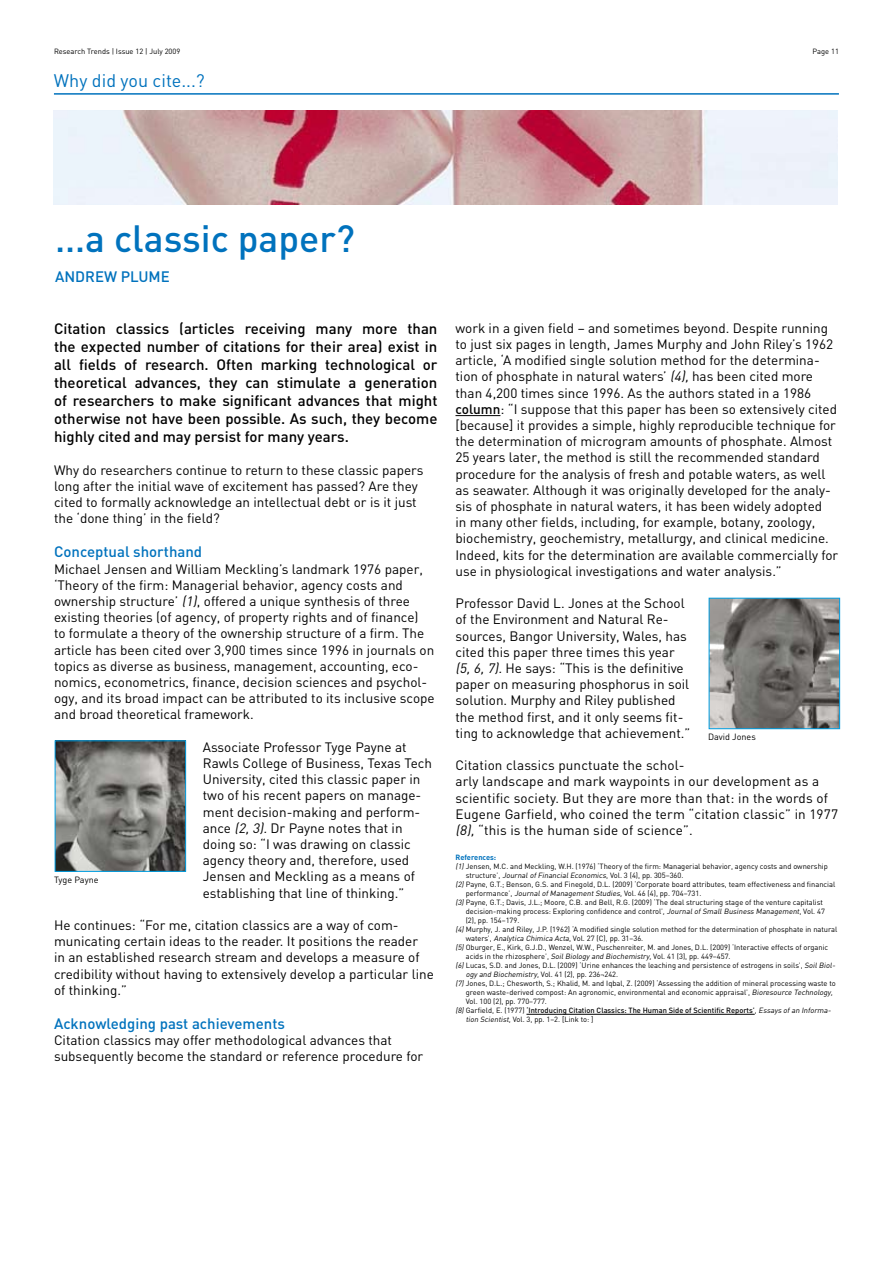
<style>
.page{position:relative;width:893px;height:1263px;background:#fff}
.page>*{position:absolute;margin:0;border:0;box-sizing:border-box;transform-origin:0 0}
.t1{font:500 37.5px "DIN";color:#0072bd}
.t2{font:18px "DIN";color:#0072bd}
.t3{font:500 15px/18px "DIN";color:#000;text-align:justify}
.t4{font:500 15px "DIN";color:#0072bd}
.t5{font:13.5px/16.2px "DIN";color:#000}
.t6{font:9px "DIN";color:#000}
.t7{font:7.5px "DIN";color:#000}
.t8{font:500 7.5px "DIN";color:#000}
.t9{font:700 7.5px "DIN";color:#0072bd}
.s1{font-style:italic}
.s2{font-weight:500}
.s3{font-weight:400;font-style:italic}
.s4{font-weight:400}
</style>
<div class="page">
<hr style="left:455px;top:415px;width:45px;height:1px;background:#000">
<hr style="left:526px;top:1014px;width:229px;height:1px;background:#000">
<hr style="left:54px;top:93px;width:785px;height:2px;background:#0072bd">
<img style="left:54px;top:110px;width:784px;height:95px">
<img style="left:57px;top:743px;width:127px;height:126px">
<img style="left:711px;top:600px;width:127px;height:127px">
<div style="left:709px;top:598px;width:131px;height:131px;border:1px solid #009fe3"></div>
<p class="t7" style="left:54px;top:47px;width:128px">Research Trends | Issue 12 | July 2009</p>
<p class="t7" style="left:813px;top:47px;width:28px">Page 11</p>
<h2 class="t2" style="left:54px;top:69px;width:152px">Why did you cite...?</h2>
<h1 class="t1" style="left:55px;top:215px;width:302px">…a classic paper?</h1>
<p class="t4" style="left:55px;top:267px;width:116px">ANDREW PLUME</p>
<p class="t3" style="left:54px;top:319px;width:385px">Citation classics (articles receiving many more than the expected number of citations for their area) exist in all fields of research. Often marking technological or theoretical advances, they can stimulate a generation of researchers to make significant advances that might otherwise not have been possible. As such, they become highly cited and may persist for many years.</p>
<p class="t5" style="left:54px;top:461px;width:371px">Why do researchers continue to return to these classic papers long after the initial wave of excitement has passed? Are they cited to formally acknowledge an intellectual debt or is it just the ‘done thing’ in the field?</p>
<p class="t4" style="left:54px;top:542px;width:150px">Conceptual shorthand</p>
<p class="t5" style="left:54px;top:560px;width:382px">Michael Jensen and William Meckling’s landmark 1976 paper, ‘Theory of the firm: Managerial behavior, agency costs and ownership structure’ <span class="s1">(1)</span>, offered a unique synthesis of three existing theories (of agency, of property rights and of finance)<br>to formulate a theory of the ownership structure of a firm. The article has been cited over 3,900 times since 1996 in journals on topics as diverse as business, management, accounting, eco&shy;nomics, econometrics, finance, decision sciences and psychol&shy;ogy, and its broad impact can be attributed to its inclusive scope and broad theoretical framework.</p>
<p class="t5" style="left:203px;top:738px;width:231px">Associate Professor Tyge Payne at Rawls College of Business, Texas Tech University, cited this classic paper in two of his recent papers on manage&shy;ment decision-making and perform&shy;ance <span class="s1">(2,3).</span>Dr Payne notes that in doing so: “I was drawing on classic agency theory and, therefore, used Jensen and Meckling as a means of establishing that line of thinking.”</p>
<p class="t5" style="left:54px;top:917px;width:381px">He continues: “For me, citation classics are a way of com&shy;municating certain ideas to the reader. It positions the reader<br>in an established research stream and develops a measure of credibility without having to extensively develop a particular line of thinking.”</p>
<p class="t4" style="left:54px;top:1014px;width:232px">Acknowledging past achievements</p>
<p class="t5" style="left:54px;top:1032px;width:371px">Citation classics may offer methodological advances that subsequently become the standard or reference procedure for</p>
<p class="t6" style="left:54px;top:874px;width:46px">Tyge Payne</p>
<p class="t5" style="left:455px;top:319px;width:384px">work in a given field – and sometimes beyond. Despite running to just six pages in length, James Murphy and John Riley’s 1962 article, ‘A modified single solution method for the determina&shy;tion of phosphate in natural waters’ <span class="s1">(4),</span>has been cited more than 4,200 times since 1996. As the authors stated in a 1986 <span class="s2">column</span>: “I suppose that this paper has been so extensively cited [because] it provides a simple, highly reproducible technique for the determination of microgram amounts of phosphate. Almost 25 years later, the method is still the recommended standard procedure for the analysis of fresh and potable waters, as well as seawater. Although it was originally developed for the analy&shy;sis of phosphate in natural waters, it has been widely adopted<br>in many other fields, including, for example, botany, zoology, biochemistry, geochemistry, metallurgy, and clinical medicine.<br>Indeed, kits for the determination are available commercially for use in physiological investigations and water analysis.”</p>
<p class="t5" style="left:455px;top:595px;width:236px">Professor David L. Jones at the School of the Environment and Natural Re&shy;sources, Bangor University, Wales, has cited this paper three times this year <span class="s1">(5,6,7).</span>He says: “This is the definitive paper on measuring phosphorus in soil solution. Murphy and Riley published the method first, and it only seems fit&shy;ting to acknowledge that achievement.”</p>
<p class="t5" style="left:455px;top:757px;width:384px">Citation classics punctuate the schol-<br>arly landscape and mark waypoints in our development as a scientific society. But they are more than that: in the words of Eugene Garfield, who coined the term “citation classic” in 1977 <span class="s1">(8),</span>“this is the human side of science”.</p>
<p class="t9" style="left:455px;top:852px;width:42px">References:</p>
<p class="t7" style="left:455px;top:862px;width:374px"><span class="s1">(1)</span>Jensen, M.C. and Meckling, W.H. (1976) ‘Theory of the firm: Managerial behavior, agency costs and ownership</p>
<p class="t7" style="left:466px;top:871px;width:219px">structure’, <span class="s1">JournalofFinancialEconomics</span>, Vol. 3 (4), pp. 305–360.</p>
<p class="t7" style="left:455px;top:880px;width:381px"><span class="s1">(2)</span>Payne, G.T.; Benson, G.S. and Finegold, D.L. (2009) ‘Corporate board attributes, team effectiveness and financial</p>
<p class="t7" style="left:466px;top:889px;width:237px">performance’, <span class="s1">JournalofManagementStudies,</span>Vol. 46 (4), pp. 704–731.</p>
<p class="t7" style="left:455px;top:898px;width:369px"><span class="s1">(3)</span>Payne, G.T.; Davis, J.L.; Moore, C.B. and Bell, R.G. (2009) ‘The deal structuring stage of the venture capitalist</p>
<p class="t7" style="left:466px;top:907px;width:361px">decision-making process: Exploring confidence and control’<span class="s1">,JournalofSmallBusiness Management</span>, Vol. 47</p>
<p class="t7" style="left:466px;top:916px;width:55px">(2), pp. 154–179.</p>
<p class="t7" style="left:455px;top:925px;width:383px"><span class="s1">(4)</span>Murphy, J. and Riley, J.P. (1962) ‘A modified single solution method for the determination of phosphate in natural</p>
<p class="t7" style="left:466px;top:934px;width:179px">waters’, <span class="s1">Analytica Chimica Acta</span>, Vol. 27 (C), pp. 31–36.</p>
<p class="t7" style="left:455px;top:943px;width:374px"><span class="s1">(5)</span>Oburger, E., Kirk, G.J.D., Wenzel, W.W., Puschenreiter, M. and Jones, D.L. (2009) ‘Interactive effects of organic</p>
<p class="t7" style="left:466px;top:952px;width:266px">acids in the rhizosphere’, <span class="s1">SoilBiology and Biochemistry,</span>Vol. 41 (3), pp. 449–457.</p>
<p class="t7" style="left:455px;top:961px;width:383px"><span class="s1">(6)</span>Lucas, S.D. and Jones, D.L. (2009) ‘Urine enhances the leaching and persistence of estrogens in soils’, <span class="s1">SoilBiol-</span></p>
<p class="t7" style="left:466px;top:970px;width:154px"><span class="s1">ogy and Biochemistry,</span>Vol. 41 (2), pp. 236¬242.</p>
<p class="t7" style="left:455px;top:979px;width:382px"><span class="s1">(7)</span>Jones, D.L.; Chesworth, S.; Khalid, M. and Iqbal, Z. (2009) ‘Assessing the addition of mineral processing waste to</p>
<p class="t7" style="left:466px;top:988px;width:370px">green waste-derived compost: An agronomic, environmental and economic appraisal’, <span class="s1">Bioresource Technology,</span></p>
<p class="t7" style="left:466px;top:997px;width:83px">Vol. 100 (2), pp. 770–777.</p>
<p class="t8" style="left:455px;top:1006px;width:378px"><span class="s3">(8)</span><span class="s4">Garfield, E. (1977)</span> ‘Introducing Citation Classics: The Human Side of Scientific Reports’<span class="s4">,</span> <span class="s3">Essays ofan Informa-</span></p>
<p class="t7" style="left:466px;top:1015px;width:129px"><span class="s1">tion Scientist,</span>Vol. 3, pp. 1–2. [Link to: ]</p>
<p class="t6" style="left:708px;top:731px;width:49px">David Jones</p>
</div>
